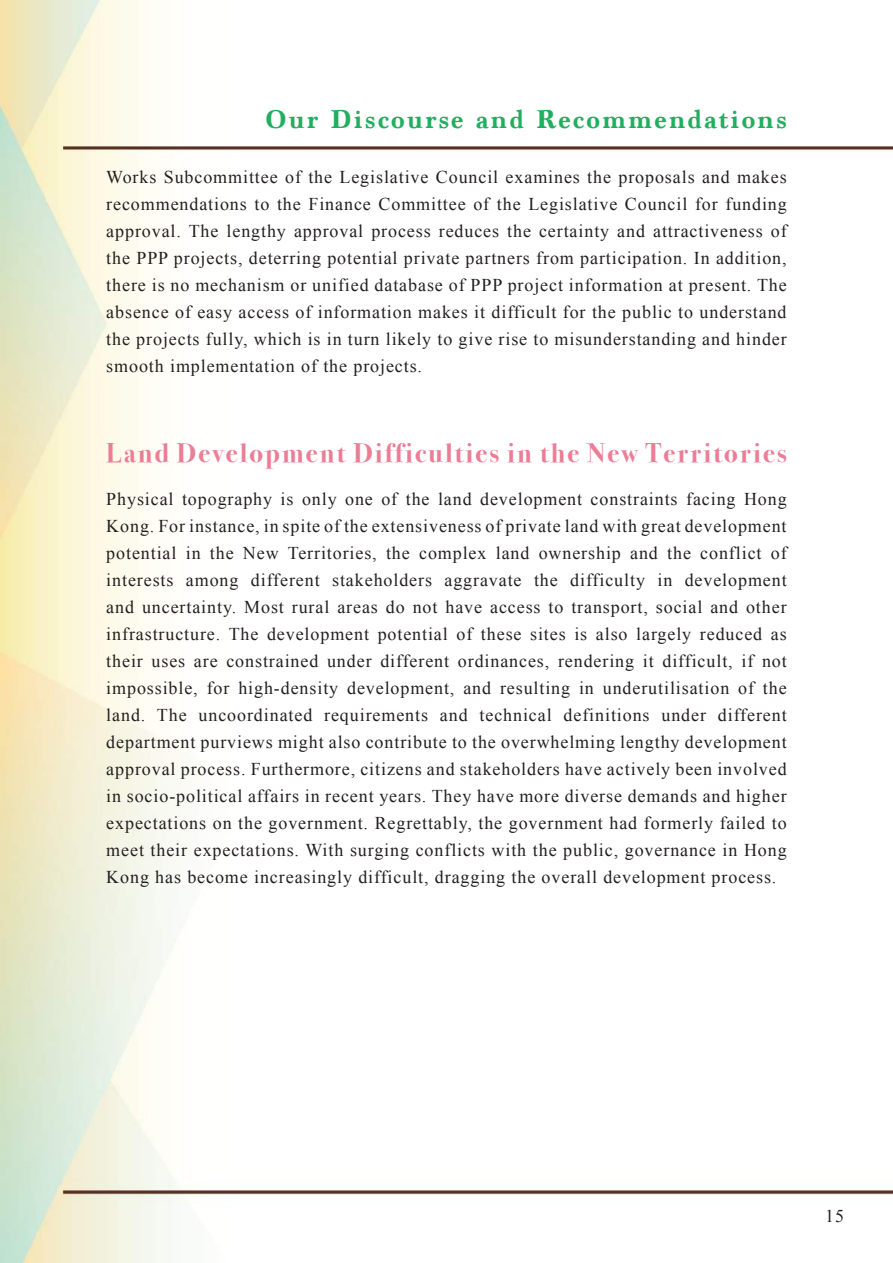
<style>
.page{position:relative;width:893px;height:1263px;background:#fff}
.page>*{position:absolute;margin:0;border:0;box-sizing:border-box;transform-origin:0 0}
.t1{font:700 27px "Bodoni Svty Two OSITCTT";letter-spacing:.08em;color:#eb7d97}
.t2{font:700 27px "Marion";letter-spacing:.08em;color:#21af5f}
.t3{font:18px/27px "Times New Roman";letter-spacing:.05em;color:#231f20;text-align:justify}
</style>
<div class="page">
<img style="left:0;top:0;width:893px;height:1263px">
<h1 class="t2" style="left:265px;top:103px;width:523px">Our Discourse and Recommendations</h1>
<p class="t3" style="left:106px;top:163px;width:682px">Works Subcommittee of the Legislative Council examines the proposals and makes recommendations to the Finance Committee of the Legislative Council for funding approval. The lengthy approval process reduces the certainty and attractiveness of the PPP projects, deterring potential private partners from participation. In addition, there is no mechanism or unified database of PPP project information at present. The absence of easy access of information makes it difficult for the public to understand the projects fully, which is in turn likely to give rise to misunderstanding and hinder smooth implementation of the projects.</p>
<h1 class="t1" style="left:106px;top:437px;width:682px">Land Development Difficulties in the New Territories</h1>
<p class="t3" style="left:106px;top:485px;width:682px">Physical topography is only one of the land development constraints facing Hong Kong. For instance, in spite of the extensiveness of private land with great development potential in the New Territories, the complex land ownership and the conflict of interests among different stakeholders aggravate the difficulty in development and uncertainty. Most rural areas do not have access to transport, social and other infrastructure. The development potential of these sites is also largely reduced as their uses are constrained under different ordinances, rendering it difficult, if not impossible, for high-density development, and resulting in underutilisation of the land. The uncoordinated requirements and technical definitions under different department purviews might also contribute to the overwhelming lengthy development approval process. Furthermore, citizens and stakeholders have actively been involved in socio-political affairs in recent years. They have more diverse demands and higher expectations on the government. Regrettably, the government had formerly failed to meet their expectations. With surging conflicts with the public, governance in Hong Kong has become increasingly difficult, dragging the overall development process.</p>
<p class="t3" style="left:825px;top:1202px;width:20px">15</p>
</div>
